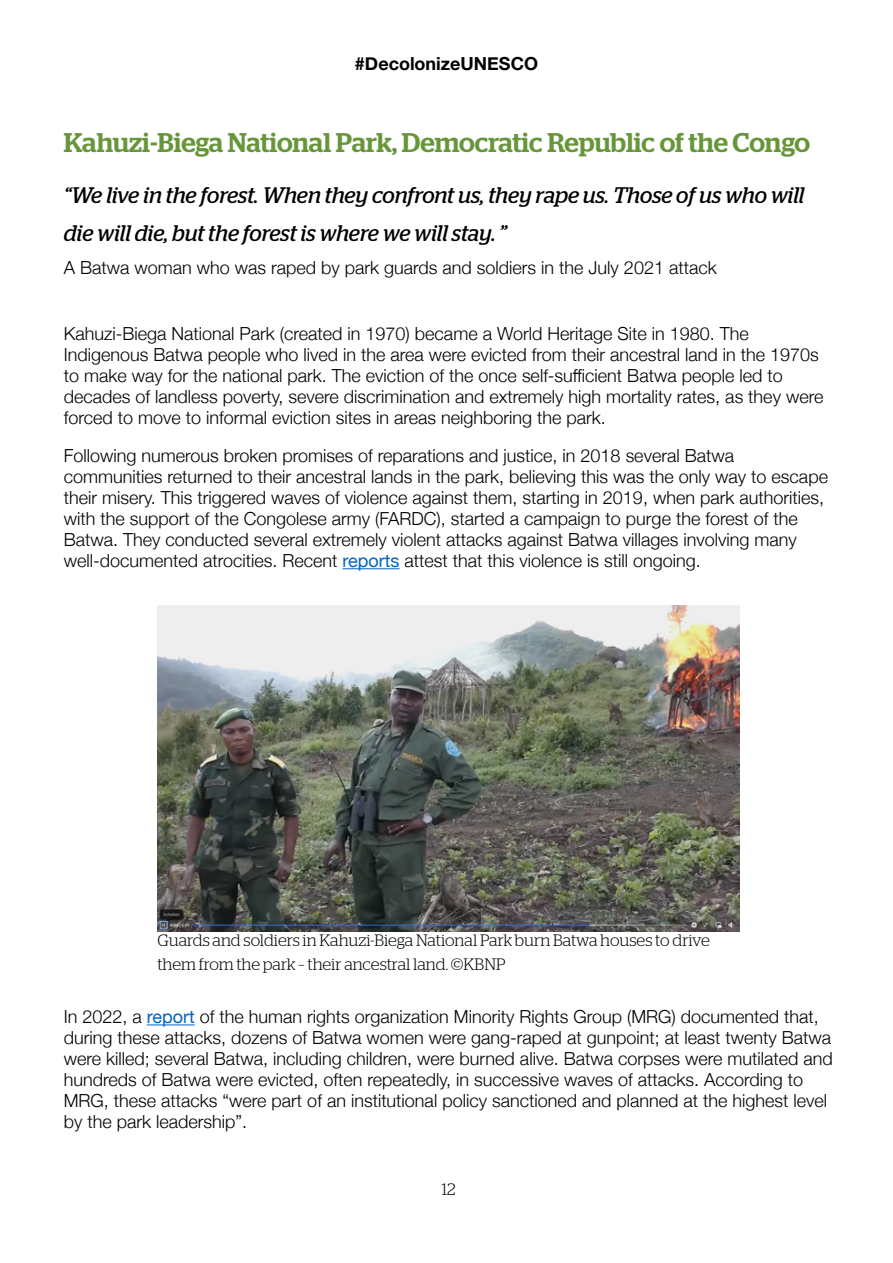
<style>
.page{position:relative;width:893px;height:1263px;background:#fff}
.page>*{position:absolute;margin:0;border:0;box-sizing:border-box;transform-origin:0 0}
.t1{font:500 27px "Stag";letter-spacing:-.005em;color:#67963a}
.t2{font:italic 22.5px/37.5px "Stag";letter-spacing:-.005em;color:#000}
.t3{font:300 18px/21px "Helvetica Neue";color:#000}
.t4{font:700 18px "Helvetica Neue";color:#000}
.t5{font:300 16.5px/24px "Stag";color:#000}
.s1{font-weight:400;color:#0563c1}
</style>
<div class="page">
<hr style="left:343px;top:568px;width:57px;height:1px;background:#0563c1">
<hr style="left:147px;top:1024px;width:48px;height:1px;background:#0563c1">
<img style="left:158px;top:606px;width:582px;height:325px">
<p class="t4" style="left:355px;top:50px;width:185px">#DecolonizeUNESCO</p>
<h1 class="t1" style="left:64px;top:127px;width:748px">Kahuzi-Biega National Park, Democratic Republic of the Congo</h1>
<p class="t2" style="left:64px;top:177px;width:742px">“We live in the forest. When they confront us, they rape us. Those of us who will die will die, but the forest is where we will stay.”</p>
<p class="t3" style="left:64px;top:256px;width:654px">A Batwa woman who was raped by park guards and soldiers in the July 2021 attack</p>
<p class="t3" style="left:64px;top:322px;width:761px">Kahuzi-Biega National Park (created in 1970) became a World Heritage Site in 1980. The Indigenous Batwa people who lived in the area were evicted from their ancestral land in the 1970s to make way for the national park. The eviction of the once self-sufficient Batwa people led to decades of landless poverty, severe discrimination and extremely high mortality rates, as they were forced to move to informal eviction sites in areas neighboring the park.</p>
<p class="t3" style="left:64px;top:444px;width:766px">Following numerous broken promises of reparations and justice, in 2018 several Batwa communities returned to their ancestral lands in the park, believing this was the only way to escape their misery. This triggered waves of violence against them, starting in 2019, when park authorities, with the support of the Congolese army (FARDC), started a campaign to purge the forest of the Batwa. They conducted several extremely violent attacks against Batwa villages involving many well-documented atrocities. Recent <span class="s1">reports</span> attest that this violence is still ongoing.</p>
<p class="t5" style="left:157px;top:928px;width:554px">Guards and soldiers in Kahuzi-Biega National Park burn Batwa houses to drive them from the park – their ancestral land. ©KBNP</p>
<p class="t3" style="left:64px;top:1005px;width:770px">In 2022, a <span class="s1">report</span> of the human rights organization Minority Rights Group (MRG) documented that, during these attacks, dozens of Batwa women were gang-raped at gunpoint; at least twenty Batwa were killed; several Batwa, including children, were burned alive. Batwa corpses were mutilated and hundreds of Batwa were evicted, often repeatedly, in successive waves of attacks. According to MRG, these attacks “were part of an institutional policy sanctioned and planned at the highest level by the park leadership”.</p>
<p class="t5" style="left:442px;top:1177px;width:15px">12</p>
</div>
